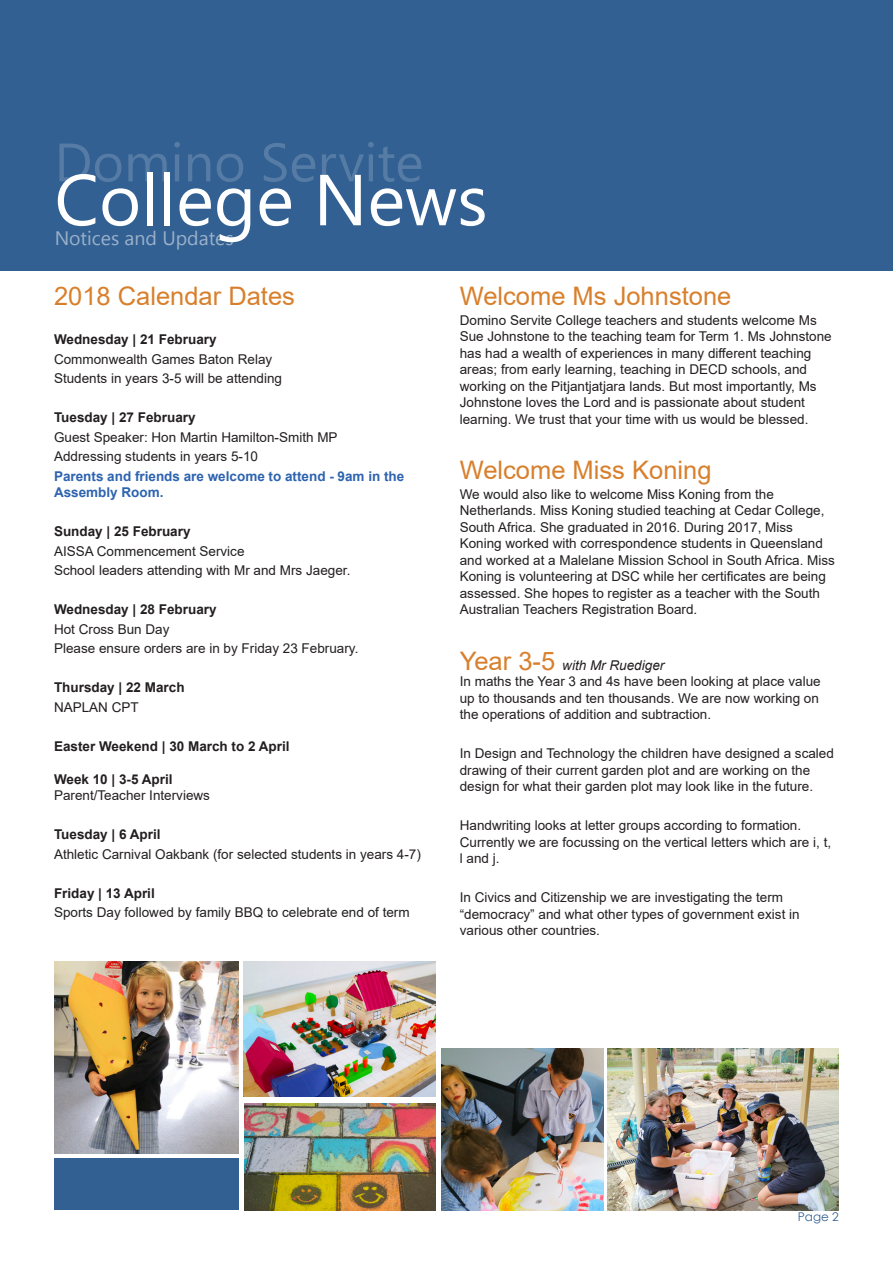
<style>
.page{position:relative;width:893px;height:1263px;background:#fff}
.page>*{position:absolute;margin:0;border:0;box-sizing:border-box;transform-origin:0 0}
.t1{font:72px "Segoe UI Emoji";color:#fff}
.t2{font:54px "Segoe UI Emoji";color:#fff}
.t3{font:25.5px "Arial";color:#d87f2c}
.t4{font:19.5px "Segoe UI Emoji";color:#fff}
.t5{font:13.5px/16.5px "Arial";color:#231f20}
.t6{font:700 13.5px "Arial";color:#231f20}
.t7{font:700 13.5px/16.5px "Arial";color:#2d63af}
.t8{font:italic 13.5px "Arial";color:#231f20}
.t9{font:12px "Century Gothic";color:#326092}
.s1{font-style:normal;font-size:25.5px;color:#d87f2c}
</style>
<div class="page">
<div style="left:0;top:0;width:893px;height:270px;background:#326092"></div>
<img style="left:54px;top:962px;width:184px;height:191px">
<img style="left:244px;top:962px;width:192px;height:135px">
<img style="left:244px;top:1104px;width:192px;height:106px">
<img style="left:442px;top:1048px;width:161px;height:162px">
<img style="left:608px;top:1048px;width:231px;height:162px">
<div style="left:54px;top:1158px;width:184px;height:52px;background:#326092"></div>
<h2 class="t2" style="left:92px;top:129px;width:155px">□ ■□</h2>
<p class="t1" style="left:99px;top:156px;width:79px">□●●</p>
<h3 class="t4" style="left:69px;top:226px;width:78px">□▼ ▲ ■</h3>
<p class="t3" style="left:54px;top:279px;width:242px">2018 Calendar Dates</p>
<p class="t6" style="left:54px;top:330px;width:164px">Wednesday | 21 February</p>
<p class="t5" style="left:54px;top:351px;width:220px">Commonwealth Games Baton Relay</p>
<p class="t5" style="left:54px;top:370px;width:230px">Students in years 3-5 will be attending</p>
<p class="t6" style="left:54px;top:408px;width:143px">Tuesday | 27 February</p>
<p class="t5" style="left:54px;top:429px;width:285px">Guest Speaker: Hon Martin Hamilton-Smith MP</p>
<p class="t5" style="left:54px;top:448px;width:206px">Addressing students in years 5-10</p>
<p class="t7" style="left:54px;top:468px;width:352px">Parents and friends are welcome to attend - 9am in the<br>Assembly Room.</p>
<p class="t6" style="left:54px;top:522px;width:138px">Sunday | 25 February</p>
<p class="t5" style="left:54px;top:543px;width:192px">AISSA Commencement Service</p>
<p class="t5" style="left:54px;top:562px;width:298px">School leaders attending with Mr and Mrs Jaeger.</p>
<p class="t6" style="left:54px;top:600px;width:164px">Wednesday | 28 February</p>
<p class="t5" style="left:54px;top:621px;width:117px">Hot Cross Bun Day</p>
<p class="t5" style="left:54px;top:640px;width:306px">Please ensure orders are in by Friday 23 February.</p>
<p class="t6" style="left:54px;top:678px;width:132px">Thursday | 22 March</p>
<p class="t5" style="left:54px;top:699px;width:86px">NAPLAN CPT</p>
<p class="t6" style="left:54px;top:736px;width:237px">Easter Weekend | 30 March to 2 April</p>
<p class="t6" style="left:54px;top:769px;width:120px">Week 10 | 3-5 April</p>
<p class="t5" style="left:54px;top:787px;width:158px">Parent/Teacher Interviews</p>
<p class="t6" style="left:54px;top:825px;width:108px">Tuesday | 6 April</p>
<p class="t5" style="left:54px;top:846px;width:368px">Athletic Carnival Oakbank (for selected students in years 4-7)</p>
<p class="t6" style="left:54px;top:883px;width:102px">Friday | 13 April</p>
<p class="t5" style="left:54px;top:904px;width:357px">Sports Day followed by family BBQ to celebrate end of term</p>
<p class="t3" style="left:460px;top:279px;width:273px">Welcome Ms Johnstone</p>
<p class="t5" style="left:460px;top:312px;width:373px">Domino Servite College teachers and students welcome Ms Sue Johnstone to the teaching team for Term 1. Ms Johnstone has had a wealth of experiences in many different teaching areas; from early learning, teaching in DECD schools, and working on the Pitjantjatjara lands. But most importantly, Ms Johnstone loves the Lord and is passionate about student learning. We trust that your time with us would be blessed.</p>
<p class="t3" style="left:460px;top:453px;width:253px">Welcome Miss Koning</p>
<p class="t5" style="left:460px;top:486px;width:377px">We would also like to welcome Miss Koning from the Netherlands. Miss Koning studied teaching at Cedar College, South Africa. She graduated in 2016. During 2017, Miss Koning worked with correspondence students in Queensland and worked at a Malelane Mission School in South Africa. Miss Koning is volunteering at DSC while her certificates are being assessed. She hopes to register as a teacher with the South Australian Teachers Registration Board.</p>
<p class="t8" style="left:460px;top:656px;width:206px"><span class="s1">Year 3-5</span> with Mr Ruediger</p>
<p class="t5" style="left:460px;top:673px;width:362px">In maths the Year 3 and 4s have been looking at place value up to thousands and ten thousands. We are now working on the operations of addition and subtraction.</p>
<p class="t5" style="left:460px;top:745px;width:376px">In Design and Technology the children have designed a scaled drawing of their current garden plot and are working on the design for what their garden plot may look like in the future.</p>
<p class="t5" style="left:460px;top:817px;width:373px">Handwriting looks at letter groups according to formation.<br>Currently we are focussing on the vertical letters which are i, t, l and j.</p>
<p class="t5" style="left:460px;top:889px;width:341px">In Civics and Citizenship we are investigating the term “democracy” and what other types of government exist in various other countries.</p>
<p class="t9" style="left:798px;top:1208px;width:43px">Page 2</p>
</div>
